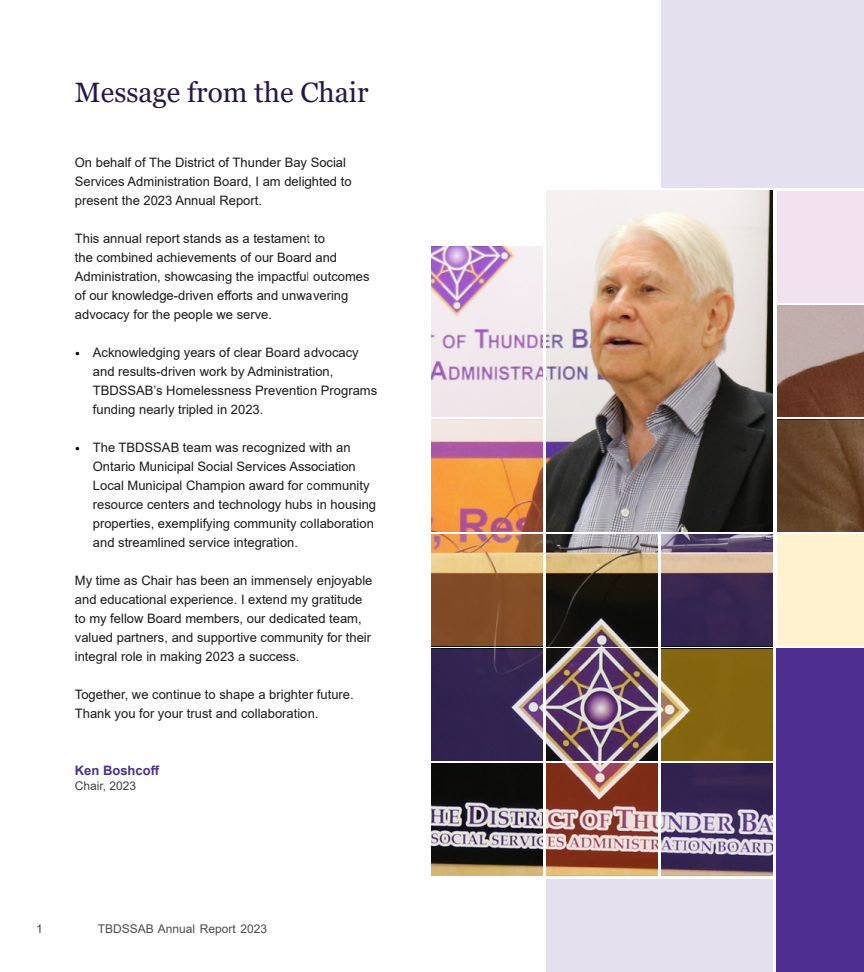
<style>
.page{position:relative;width:864px;height:972px;background:#fff}
.page>*{position:absolute;margin:0;border:0;box-sizing:border-box;transform-origin:0 0}
.Header_-_H1{font:28px "Georgia";color:#271748}
.t1{font:13px/19px "Arial";color:#1a1a1a}
.t2{font:700 13px "Arial";color:#4e2f91}
.t3{font:12px "Arial";color:#4d4d4d}
.t4{font:12px "Arial";color:#404040}
.s1{font-family:"Calibri";font-size:11px;color:#000}
</style>
<div class="page">
<svg style="left:431px;top:247px;width:112px;height:170px;background:#e2cee2"></svg>
<img style="left:431px;top:763px;width:112px;height:112px">
<svg style="left:431px;top:649px;width:112px;height:111px;background:#3c2d58"></svg>
<svg style="left:431px;top:534px;width:112px;height:112px;background:#a26e40"></svg>
<svg style="left:431px;top:420px;width:112px;height:111px;background:#df9770"></svg>
<img style="left:546px;top:191px;width:227px;height:340px">
<img style="left:546px;top:534px;width:112px;height:112px">
<img style="left:546px;top:649px;width:112px;height:112px">
<div style="left:661px;top:0;width:203px;height:188px;background:#e4e0ee"></div>
<div style="left:777px;top:534px;width:87px;height:112px;background:#fef2cf"></div>
<div style="left:777px;top:191px;width:87px;height:111px;background:#f2e2f0"></div>
<svg style="left:777px;top:420px;width:87px;height:112px;background:#66452b"></svg>
<svg style="left:661px;top:534px;width:112px;height:112px;background:#5d4a66"></svg>
<svg style="left:661px;top:764px;width:112px;height:111px;background:#67587a"></svg>
<svg style="left:777px;top:305px;width:87px;height:112px;background:#98786e"></svg>
<div style="left:546px;top:879px;width:227px;height:93px;background:#e4e0ee"></div>
<div style="left:776px;top:649px;width:88px;height:323px;background:#4e2f91"></div>
<svg style="left:661px;top:649px;width:112px;height:112px;background:#8a6b19"></svg>
<svg style="left:546px;top:764px;width:112px;height:111px;background:#a96e5f"></svg>
<h1 class="Header_-_H1" style="left:75px;top:76px;width:295px">Message from the Chair</h1>
<p class="t1" style="left:75px;top:153px;width:278px">On behalf of The District of Thunder Bay Social<br>Services Administration Board, I am delighted to present the 2023 Annual Report.</p>
<p class="t1" style="left:75px;top:229px;width:296px">This annual report stands as a testament to<br>the combined achievements of our Board and Administration, showcasing the impactful outcomes of our knowledge-driven efforts and unwavering advocacy for the people we serve.</p>
<p class="t1" style="left:93px;top:343px;width:286px;text-indent:-18px"><span class="s1">•</span> Acknowledging years of clear Board advocacy and results-driven work by Administration, TBDSSAB’s Homelessness Prevention Programs funding nearly tripled in 2023.</p>
<p class="t1" style="left:93px;top:438px;width:285px;text-indent:-18px"><span class="s1">•</span> The TBDSSAB team was recognized with an Ontario Municipal Social Services Association Local Municipal Champion award for community resource centers and technology hubs in housing properties, exemplifying community collaboration and streamlined service integration.</p>
<p class="t1" style="left:75px;top:571px;width:299px">My time as Chair has been an immensely enjoyable and educational experience. I extend my gratitude to my fellow Board members, our dedicated team, valued partners, and supportive community for their integral role in making 2023 a success.</p>
<p class="t1" style="left:75px;top:685px;width:280px">Together, we continue to shape a brighter future.<br>Thank you for your trust and collaboration.</p>
<p class="t2" style="left:75px;top:762px;width:86px">Ken Boshcoff</p>
<p class="t4" style="left:75px;top:778px;width:63px">Chair, 2023</p>
<p class="t4" style="left:36px;top:920px;width:8px">1</p>
<p class="t3" style="left:98px;top:920px;width:171px">TBDSSAB Annual Report 2023</p>
</div>
